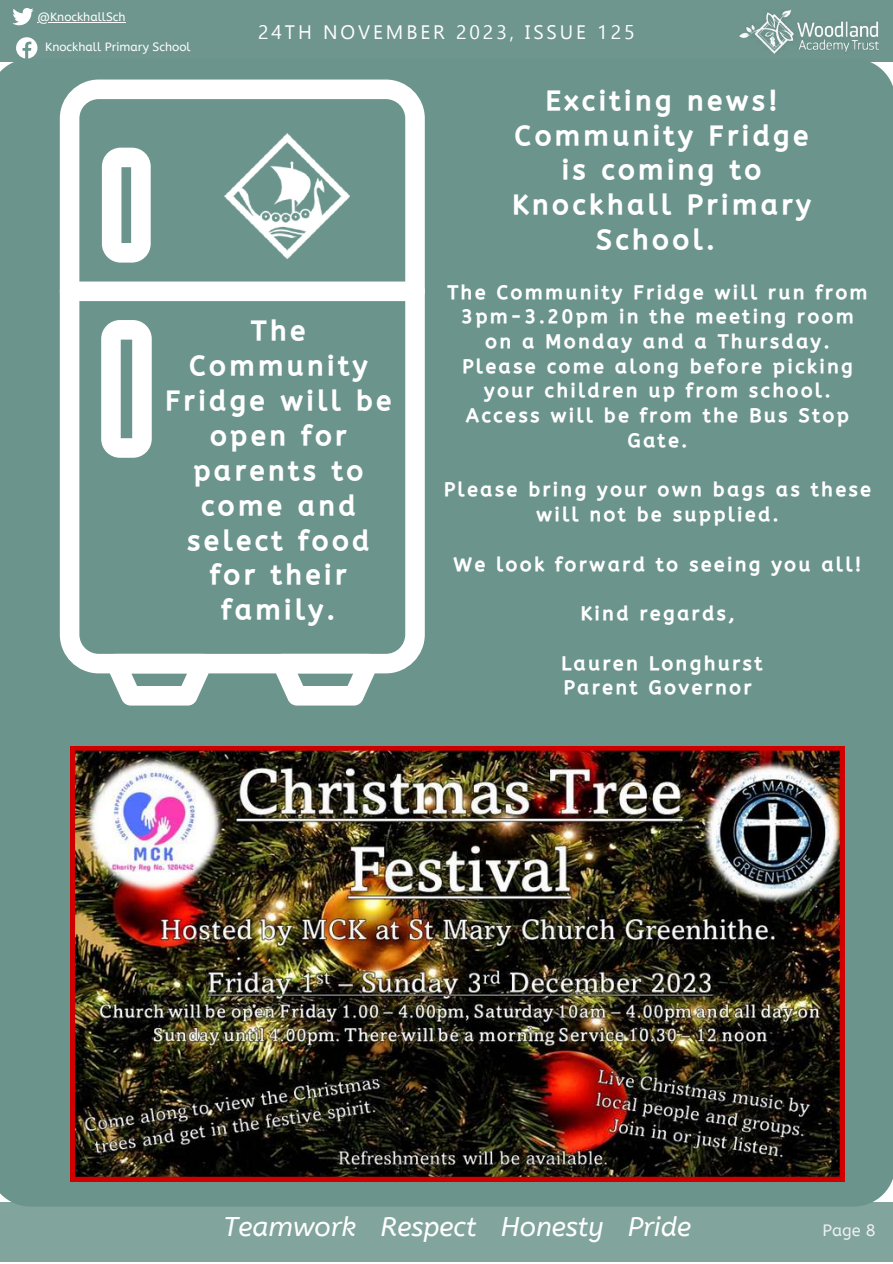
<style>
.page{position:relative;width:893px;height:1264px;background:#fff}
.page>*{position:absolute;margin:0;border:0;box-sizing:border-box;transform-origin:0 0}
.t1{font:27px/34.8px "CA Generated";letter-spacing:.15em;color:#fff;text-align:center}
.t2{font:italic 27px "A Bee Zee";color:#fff}
.t3{font:19.5px "Ebrima";letter-spacing:.15em;color:#fff}
.t4{font:19.05px/24.8px "CA Generated";letter-spacing:.15em;color:#fff;text-align:center}
.t5{font:16.5px "A Bee Zee";color:#edf0f1}
.t6{font:12px "A Bee Zee";color:#fff}
</style>
<div class="page">
<div style="left:0;top:0;width:892px;height:62px;background:#6b948c"></div>
<div style="left:0;top:1202px;width:892px;height:60px;background:#81a49d"></div>
<svg style="left:12px;top:8px;width:22px;height:17px"></svg>
<svg style="left:16px;top:37px;width:21px;height:21px"></svg>
<img style="left:739px;top:10px;width:138px;height:44px">
<div style="left:0;top:62px;width:892px;height:1144px;background:#6b948c"></div>
<img style="left:71px;top:746px;width:773px;height:435px">
<svg style="left:60px;top:80px;width:365px;height:593px;fill:#6b948c"></svg>
<svg style="left:102px;top:148px;width:49px;height:114px"></svg>
<svg style="left:101px;top:320px;width:51px;height:138px"></svg>
<div style="left:60px;top:281px;width:365px;height:20px;background:#fff;border-radius:10px"></div>
<svg style="left:106px;top:654px;width:106px;height:51px"></svg>
<svg style="left:272px;top:654px;width:106px;height:51px"></svg>
<hr style="left:37px;top:22px;width:89px;height:1px;background:#fff">
<img style="left:225px;top:133px;width:125px;height:125px">
<p class="t6" style="left:37px;top:10px;width:90px">@KnockhallSch</p>
<p class="t6" style="left:45px;top:40px;width:147px">Knockhall Primary School</p>
<p class="t3" style="left:258px;top:18px;width:378px">24TH NOVEMBER 2023, ISSUE 125</p>
<h1 class="t1" style="left:512px;top:83px;width:300px">Exciting news!<br>Community Fridge is coming to<br>Knockhall Primary<br>School.</h1>
<h1 class="t1" style="left:165px;top:314px;width:227px">The<br>Community<br>Fridge will be open for parents to come and select food for their family.</h1>
<p class="t4" style="left:447px;top:280px;width:421px">The Community Fridge will run from<br>3pm-3.20pm in the meeting room on a Monday and a Thursday.<br>Please come along before picking your children up from school.<br>Access will be from the Bus Stop<br>Gate.</p>
<p class="t4" style="left:444px;top:478px;width:428px">Please bring your own bags as these will not be supplied.</p>
<p class="t4" style="left:454px;top:552px;width:408px">We look forward to seeing you all!</p>
<p class="t4" style="left:580px;top:601px;width:155px">Kind regards,</p>
<p class="t4" style="left:561px;top:651px;width:202px;text-align:left">Lauren Longhurst<br>Parent Governor</p>
<h1 class="t2" style="left:223px;top:1211px;width:469px">Teamwork Respect Honesty Pride</h1>
<p class="t5" style="left:822px;top:1220px;width:55px">Page 8</p>
</div>
